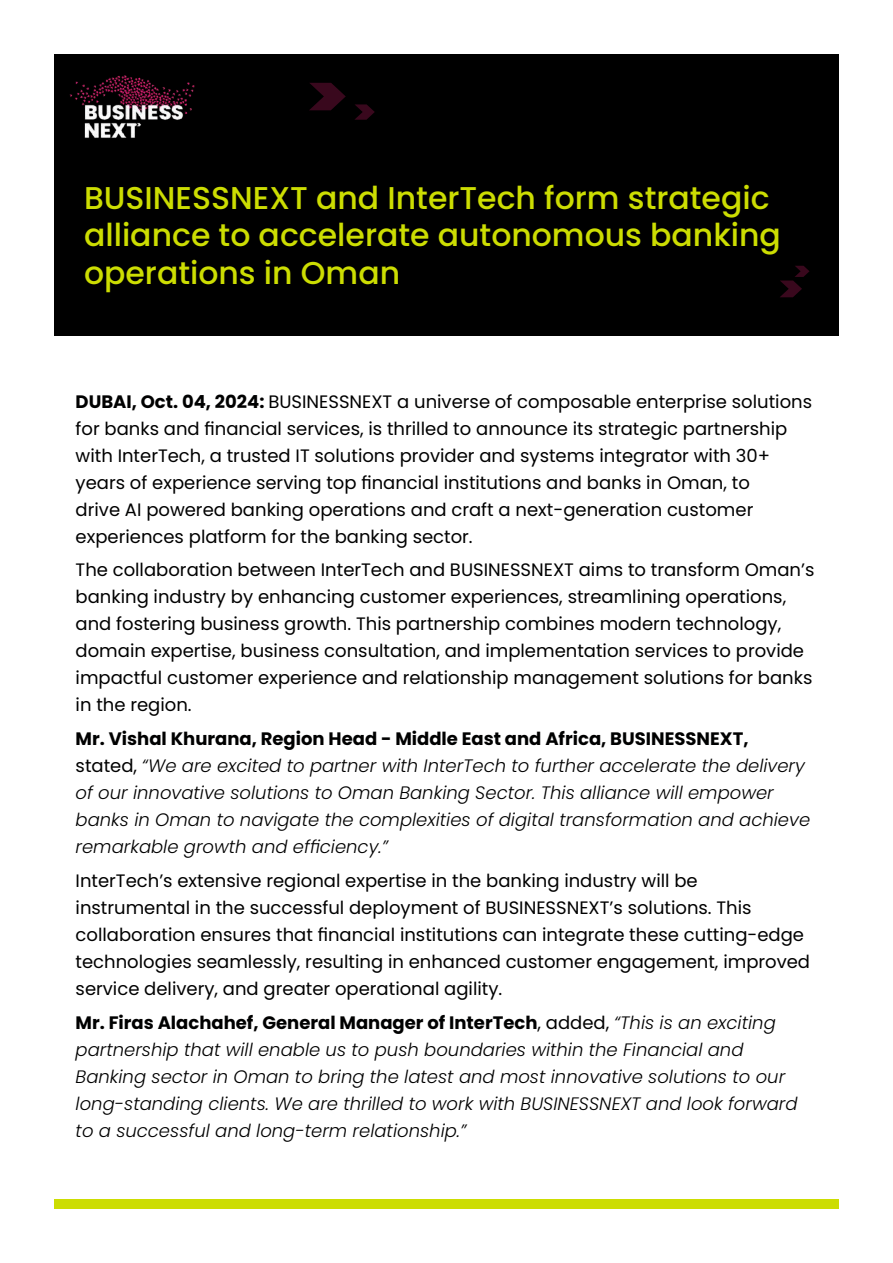
<style>
.page{position:relative;width:893px;height:1263px;background:#fff}
.page>*{position:absolute;margin:0;border:0;box-sizing:border-box;transform-origin:0 0}
.t1{font:500 31.5px/37.5px "Poppins";color:#ccdd02}
.t2{font:18px/27px "Poppins";color:#000101}
.t3{font:italic 300 18px/27px "Poppins";color:#000101}
.s1{font-weight:700}
.s2{font-weight:700;font-style:normal}
.s3{font-weight:400;font-style:normal}
</style>
<div class="page">
<div style="left:54px;top:54px;width:785px;height:281px;background:#000"></div>
<div style="left:54px;top:1199px;width:785px;height:10px;background:#ccdd02"></div>
<img style="left:69px;top:75px;width:126px;height:63px">
<svg style="left:309px;top:83px;width:37px;height:27px"></svg>
<svg style="left:355px;top:104px;width:20px;height:16px"></svg>
<svg style="left:780px;top:266px;width:29px;height:31px"></svg>
<h1 class="t1" style="left:84px;top:179px;width:698px">BUSINESSNEXT and InterTech form strategic alliance to accelerate autonomous banking operations in Oman</h1>
<p class="t2" style="left:76px;top:388px;width:738px"><span class="s1">DUBAI, Oct. 04, 2024:</span> BUSINESSNEXT a universe of composable enterprise solutions for banks and financial services, is thrilled to announce its strategic partnership with InterTech, a trusted IT solutions provider and systems integrator with 30+ years of experience serving top financial institutions and banks in Oman, to<br>drive AI powered banking operations and craft a next-generation customer experiences platform for the banking sector.</p>
<p class="t2" style="left:76px;top:556px;width:740px">The collaboration between InterTech and BUSINESSNEXT aims to transform Oman’s banking industry by enhancing customer experiences, streamlining operations, and fostering business growth. This partnership combines modern technology, domain expertise, business consultation, and implementation services to provide impactful customer experience and relationship management solutions for banks in the region.</p>
<p class="t3" style="left:76px;top:725px;width:736px"><span class="s2">Mr. Vishal Khurana, Region Head - Middle East and Africa, BUSINESSNEXT, </span><span class="s3">stated,</span> “We are excited to partner with InterTech to further accelerate the delivery of our innovative solutions to Oman Banking Sector. This alliance will empower banks in Oman to navigate the complexities of digital transformation and achieve remarkable growth and efficiency.”</p>
<p class="t2" style="left:76px;top:867px;width:736px">InterTech’s extensive regional expertise in the banking industry will be instrumental in the successful deployment of BUSINESSNEXT’s solutions. This collaboration ensures that financial institutions can integrate these cutting-edge technologies seamlessly, resulting in enhanced customer engagement, improved service delivery, and greater operational agility.</p>
<p class="t3" style="left:76px;top:1009px;width:723px"><span class="s2">Mr. Firas Alachahef, General Manager of InterTech</span><span class="s3">, added,</span> “This is an exciting partnership that will enable us to push boundaries within the Financial and Banking sector in Oman to bring the latest and most innovative solutions to our long-standing clients. We are thrilled to work with BUSINESSNEXT and look forward to a successful and long-term relationship.”</p>
</div>
